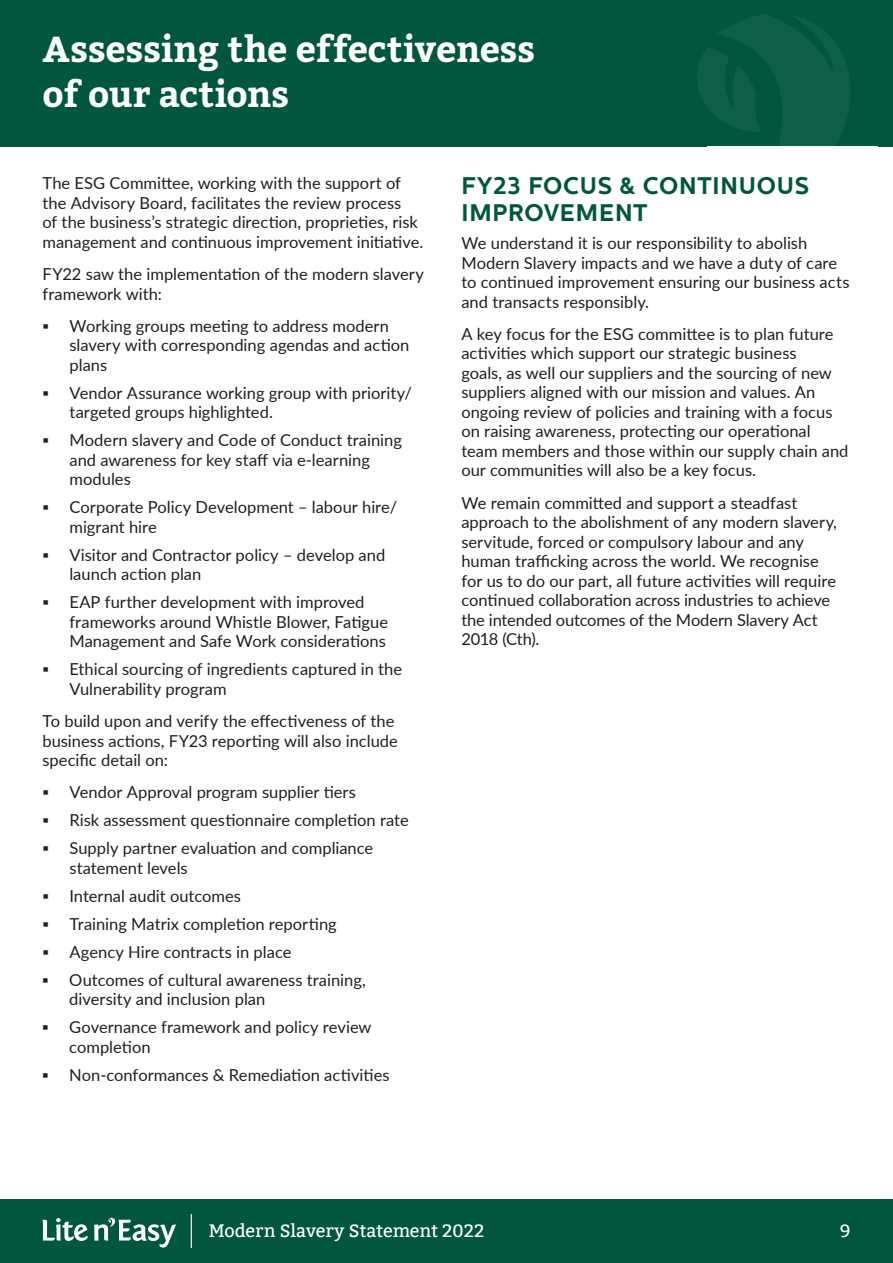
<style>
.page{position:relative;width:893px;height:1263px;background:#fff}
.page>*{position:absolute;margin:0;border:0;box-sizing:border-box;transform-origin:0 0}
.t1{font:700 36px/45px "Bitter";color:#fff}
.t2{font:700 24px/27px "Centrale Sans";letter-spacing:.035em;color:#00573d}
.t3{font:18px "Bitter";letter-spacing:-.005em;color:#fff}
.t4{font:16.5px/19.5px "Lato";color:#231f20}
</style>
<div class="page">
<div style="left:0;top:1199px;width:893px;height:64px;background:#00573d"></div>
<svg style="left:43px;top:1218px;width:45px;height:23px"></svg>
<svg style="left:94px;top:1217px;width:82px;height:30px"></svg>
<hr style="left:191px;top:1214px;width:1px;height:34px;background:#fff">
<div style="left:0;top:0;width:893px;height:146px;background:#00573d"></div>
<svg style="left:697px;top:14px;width:153px;height:133px"></svg>
<div style="left:707px;top:146px;width:170px;height:110px;background:#fff"></div>
<h1 class="t1" style="left:43px;top:27px;width:494px">Assessing the effectiveness of our actions</h1>
<p class="t4" style="left:43px;top:173px;width:382px">The ESG Committee, working with the support of the Advisory Board, facilitates the review process<br>of the business’s strategic direction, proprieties, risk management and continuous improvement initiative.</p>
<p class="t4" style="left:43px;top:264px;width:383px">FY22 saw the implementation of the modern slavery framework with:</p>
<p class="t4" style="left:70px;top:315px;width:341px;text-indent:-27px">▪ Working groups meeting to address modern slavery with corresponding agendas and action plans</p>
<p class="t4" style="left:69px;top:382px;width:344px;text-indent:-27px">▪ Vendor Assurance working group with priority/ targeted groups highlighted.</p>
<p class="t4" style="left:69px;top:430px;width:334px;text-indent:-27px">▪ Modern slavery and Code of Conduct training and awareness for key staff via e-learning modules</p>
<p class="t4" style="left:69px;top:497px;width:329px;text-indent:-27px">▪ Corporate Policy Development – labour hire/ migrant hire</p>
<p class="t4" style="left:69px;top:544px;width:317px;text-indent:-27px">▪ Visitor and Contractor policy – develop and launch action plan</p>
<p class="t4" style="left:69px;top:592px;width:320px;text-indent:-27px">▪ EAP further development with improved frameworks around Whistle Blower, Fatigue<br>Management and Safe Work considerations</p>
<p class="t4" style="left:69px;top:659px;width:334px;text-indent:-27px">▪ Ethical sourcing of ingredients captured in the<br>Vulnerability program</p>
<p class="t4" style="left:42px;top:711px;width:357px">To build upon and verify the effectiveness of the business actions, FY23 reporting will also include specific detail on:</p>
<p class="t4" style="left:42px;top:782px;width:315px">▪ Vendor Approval program supplier tiers</p>
<p class="t4" style="left:42px;top:810px;width:368px">▪ Risk assessment questionnaire completion rate</p>
<p class="t4" style="left:69px;top:838px;width:305px;text-indent:-27px">▪ Supply partner evaluation and compliance statement levels</p>
<p class="t4" style="left:42px;top:885px;width:200px">▪ Internal audit outcomes</p>
<p class="t4" style="left:42px;top:913px;width:296px">▪ Training Matrix completion reporting</p>
<p class="t4" style="left:42px;top:941px;width:251px">▪ Agency Hire contracts in place</p>
<p class="t4" style="left:69px;top:969px;width:298px;text-indent:-27px">▪ Outcomes of cultural awareness training, diversity and inclusion plan</p>
<p class="t4" style="left:69px;top:1017px;width:304px;text-indent:-27px">▪ Governance framework and policy review completion</p>
<p class="t4" style="left:42px;top:1064px;width:349px">▪ Non-conformances &amp; Remediation activities</p>
<h2 class="t2" style="left:461px;top:172px;width:349px">FY23 FOCUS &amp; CONTINUOUS<br>IMPROVEMENT</h2>
<p class="t4" style="left:461px;top:233px;width:390px">We understand it is our responsibility to abolish Modern Slavery impacts and we have a duty of care to continued improvement ensuring our business acts and transacts responsibly.</p>
<p class="t4" style="left:461px;top:323px;width:389px">A key focus for the ESG committee is to plan future activities which support our strategic business<br>goals, as well our suppliers and the sourcing of new suppliers aligned with our mission and values. An ongoing review of policies and training with a focus on raising awareness, protecting our operational team members and those within our supply chain and our communities will also be a key focus.</p>
<p class="t4" style="left:461px;top:492px;width:377px">We remain committed and support a steadfast approach to the abolishment of any modern slavery, servitude, forced or compulsory labour and any human trafficking across the world. We recognise for us to do our part, all future activities will require continued collaboration across industries to achieve the intended outcomes of the Modern Slavery Act 2018 (Cth).</p>
<p class="t3" style="left:209px;top:1220px;width:277px">Modern Slavery Statement 2022</p>
<p class="t3" style="left:840px;top:1220px;width:12px">9</p>
</div>
